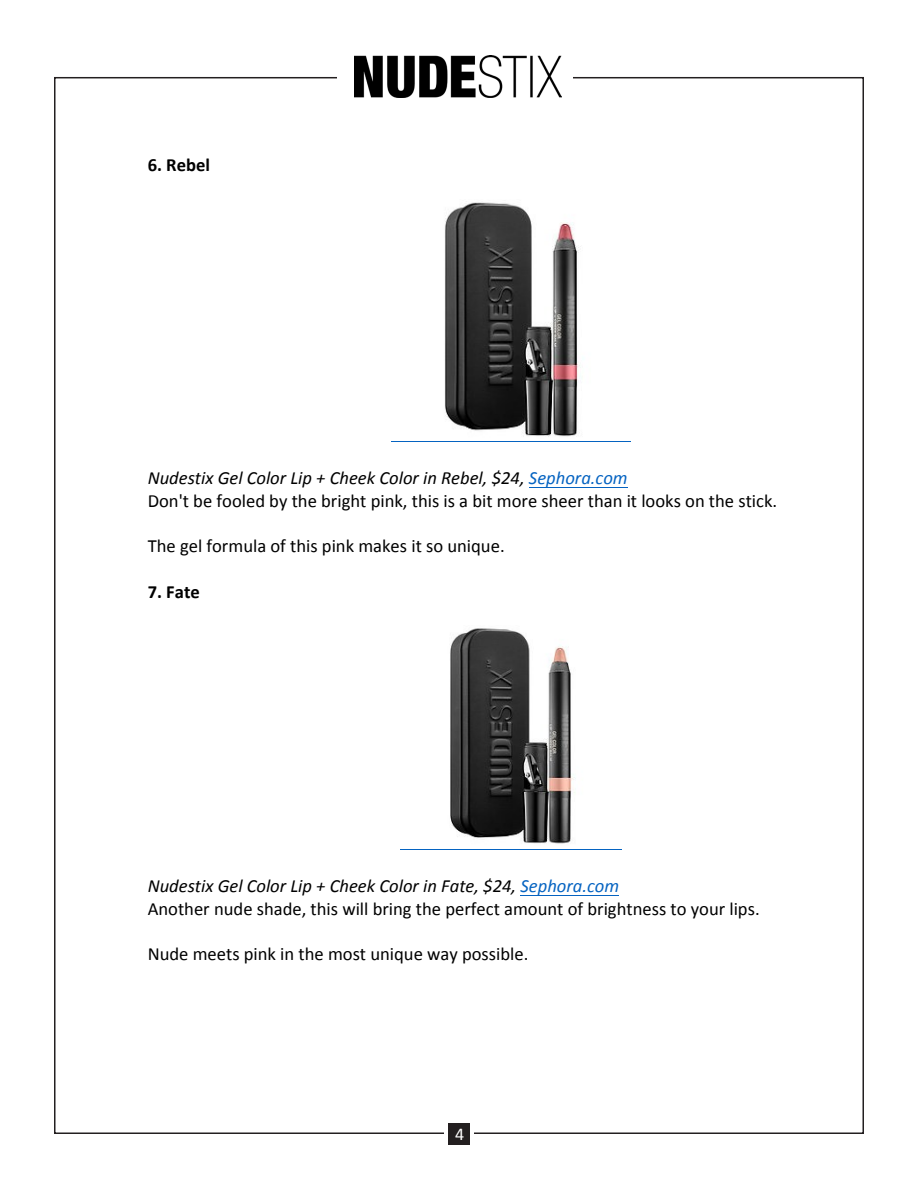
<style>
.page{position:relative;width:918px;height:1188px;background:#fff}
.page>*{position:absolute;margin:0;border:0;box-sizing:border-box;transform-origin:0 0}
.t1{font:18.6px/22.6px "Calibri";color:#000}
.t2{font:700 18.6px "Calibri";color:#000}
.t3{font:18px "Calibri";color:#fff}
.s1{font-style:italic}
.s2{font-style:italic;color:#0563c1}
</style>
<div class="page">
<img style="left:354px;top:56px;width:208px;height:42px">
<div style="left:448px;top:1123px;width:22px;height:22px;background:#231f20"></div>
<hr style="left:391px;top:442px;width:239px;height:1px;background:#0563c1">
<hr style="left:529px;top:487px;width:99px;height:1px;background:#0563c1">
<hr style="left:400px;top:850px;width:221px;height:1px;background:#0563c1">
<hr style="left:521px;top:895px;width:98px;height:1px;background:#0563c1">
<img style="left:445px;top:202px;width:136px;height:235px">
<img style="left:450px;top:628px;width:125px;height:216px">
<p class="t2" style="left:148px;top:153px;width:64px">6. Rebel</p>
<p class="t1" style="left:148px;top:467px;width:631px"><span class="s1">Nudestix Gel Color Lip + Cheek Color in Rebel, $24,</span> <span class="s2">Sephora.com<br></span>Don't be fooled by the bright pink, this is a bit more sheer than it looks on the stick.</p>
<p class="t1" style="left:148px;top:535px;width:358px">The gel formula of this pink makes it so unique.</p>
<p class="t2" style="left:148px;top:580px;width:54px">7. Fate</p>
<p class="t1" style="left:148px;top:875px;width:614px"><span class="s1">Nudestix Gel Color Lip + Cheek Color in Fate, $24,</span> <span class="s2">Sephora.com<br></span>Another nude shade, this will bring the perfect amount of brightness to your lips.</p>
<p class="t1" style="left:148px;top:943px;width:382px">Nude meets pink in the most unique way possible.</p>
<p class="t3" style="left:455px;top:1123px;width:11px">4</p>
</div>
